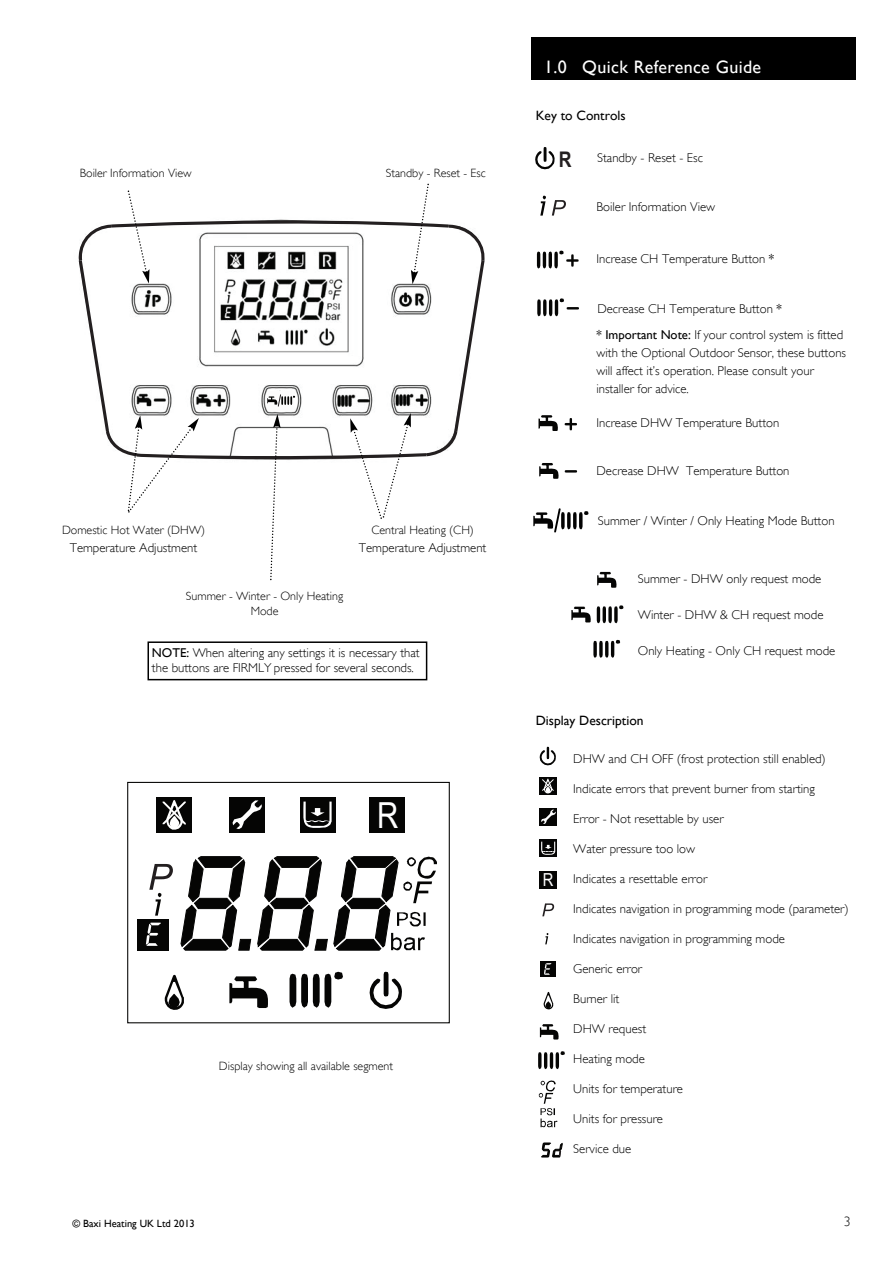
<style>
.page{position:relative;width:893px;height:1263px;background:#fff}
.page>*{position:absolute;margin:0;border:0;box-sizing:border-box;transform-origin:0 0}
.t1{font:36px "Arial Narrow";color:#fff}
.t2{font:700 21.6px "Arial Narrow";color:#231f20}
.t3{font:18px "Gill Sans";letter-spacing:.02em;color:#fff}
.t4{font:18px "Arial Narrow";color:#fff}
.t5{font:13.5px "Gill Sans";color:#000}
.t6{font:300 13.5px "Gill Sans";color:#000}
.t7{font:300 12.75px/18px "Gill Sans";color:#000}
.t8{font:300 12px/15px "Gill Sans";color:#000;text-align:center}
.t9{font:10.5px "Gill Sans";color:#000}
.s1{font-weight:400}
</style>
<div class="page">
<div style="left:531px;top:37px;width:324px;height:43px;background:#000"></div>
<div style="left:127px;top:782px;width:323px;height:241px;border:1px solid #050504"></div>
<div style="left:156px;top:797px;width:35px;height:35px;background:#050504"></div>
<svg style="left:163px;top:800px;width:23px;height:30px"></svg>
<div style="left:229px;top:797px;width:35px;height:35px;background:#050504"></div>
<svg style="left:233px;top:800px;width:29px;height:29px"></svg>
<svg style="left:370px;top:972px;width:32px;height:37px"></svg>
<svg style="left:290px;top:972px;width:53px;height:36px"></svg>
<svg style="left:164px;top:975px;width:20px;height:35px"></svg>
<svg style="left:258px;top:856px;width:69px;height:94px"></svg>
<svg style="left:334px;top:856px;width:103px;height:95px"></svg>
<div style="left:138px;top:919px;width:31px;height:31px;background:#050504"></div>
<svg style="left:146px;top:923px;width:15px;height:23px"></svg>
<svg style="left:181px;top:856px;width:70px;height:94px"></svg>
<svg style="left:149px;top:864px;width:24px;height:52px"></svg>
<div style="left:370px;top:797px;width:35px;height:35px;background:#050504"></div>
<div style="left:300px;top:797px;width:35px;height:35px;background:#050504"></div>
<svg style="left:303px;top:801px;width:29px;height:27px"></svg>
<svg style="left:229px;top:976px;width:39px;height:32px"></svg>
<div style="left:539px;top:777px;width:17px;height:18px;background:#050504"></div>
<svg style="left:542px;top:778px;width:12px;height:15px"></svg>
<div style="left:539px;top:808px;width:18px;height:18px;background:#050504"></div>
<svg style="left:541px;top:810px;width:15px;height:14px"></svg>
<svg style="left:540px;top:747px;width:16px;height:18px"></svg>
<svg style="left:538px;top:1051px;width:27px;height:18px"></svg>
<svg style="left:543px;top:992px;width:10px;height:18px"></svg>
<svg style="left:545px;top:933px;width:3px;height:11px"></svg>
<div style="left:540px;top:961px;width:16px;height:16px;background:#050504"></div>
<svg style="left:544px;top:963px;width:7px;height:12px"></svg>
<svg style="left:542px;top:903px;width:12px;height:13px"></svg>
<div style="left:539px;top:871px;width:18px;height:17px;background:#050504"></div>
<svg style="left:540px;top:839px;width:17px;height:18px"></svg>
<svg style="left:540px;top:842px;width:15px;height:14px"></svg>
<svg style="left:540px;top:1024px;width:19px;height:15px"></svg>
<svg style="left:539px;top:1080px;width:19px;height:47px"></svg>
<svg style="left:537px;top:251px;width:42px;height:18px"></svg>
<svg style="left:537px;top:298px;width:42px;height:18px"></svg>
<svg style="left:535px;top:147px;width:20px;height:22px"></svg>
<svg style="left:540px;top:196px;width:6px;height:20px"></svg>
<svg style="left:552px;top:200px;width:14px;height:16px"></svg>
<svg style="left:565px;top:418px;width:12px;height:12px"></svg>
<svg style="left:538px;top:415px;width:20px;height:16px"></svg>
<svg style="left:565px;top:470px;width:12px;height:3px"></svg>
<svg style="left:539px;top:463px;width:20px;height:16px"></svg>
<svg style="left:533px;top:508px;width:55px;height:25px"></svg>
<svg style="left:78px;top:183px;width:407px;height:398px"></svg>
<svg style="left:597px;top:572px;width:19px;height:16px"></svg>
<svg style="left:571px;top:607px;width:20px;height:15px"></svg>
<svg style="left:597px;top:605px;width:26px;height:18px"></svg>
<svg style="left:593px;top:640px;width:27px;height:18px"></svg>
<div style="left:147px;top:641px;width:280px;height:39px;border:2px solid #000"></div>
<svg style="left:541px;top:1142px;width:22px;height:16px"></svg>
<h3 class="t3" style="left:544px;top:57px;width:219px">1.0 Quick Reference Guide</h3>
<p class="t8" style="left:80px;top:165px;width:113px">Boiler Information View</p>
<p class="t8" style="left:386px;top:165px;width:101px">Standby - Reset - Esc</p>
<p class="t8" style="left:62px;top:523px;width:145px">Domestic Hot Water (DHW)</p>
<p class="t7" style="left:70px;top:539px;width:129px">Temperature Adjustment</p>
<p class="t8" style="left:186px;top:589px;width:159px">Summer - Winter - Only Heating<br>Mode</p>
<p class="t8" style="left:371px;top:523px;width:104px">Central Heating (CH)</p>
<p class="t7" style="left:359px;top:539px;width:129px">Temperature Adjustment</p>
<p class="t5" style="left:536px;top:108px;width:91px">Key to Controls</p>
<h2 class="t2" style="left:559px;top:147px;width:14px">R</h2>
<p class="t7" style="left:597px;top:149px;width:107px">Standby - Reset - Esc</p>
<p class="t7" style="left:596px;top:197px;width:120px">Boiler Information View</p>
<p class="t7" style="left:596px;top:249px;width:179px">Increase CH Temperature Button <span class="s1">*</span></p>
<p class="t7" style="left:596px;top:296px;width:248px;line-height:25.8px">Decrease CH Temperature Button <span class="s1">*<br>* Important Note:</span> If your control system is fitted</p>
<p class="t7" style="left:596px;top:344px;width:251px">with the Optional Outdoor Sensor, these buttons will affect it’s operation. Please consult your installer for advice.</p>
<p class="t7" style="left:596px;top:414px;width:184px">Increase DHW Temperature Button</p>
<p class="t7" style="left:596px;top:462px;width:195px">Decrease DHW Temperature Button</p>
<p class="t7" style="left:598px;top:512px;width:238px">Summer / Winter / Only Heating Mode Button</p>
<p class="t7" style="left:638px;top:570px;width:185px">Summer - DHW only request mode</p>
<p class="t7" style="left:638px;top:606px;width:187px">Winter - DHW &amp; CH request mode</p>
<p class="t7" style="left:152px;top:643px;width:269px"><span class="s1">NOTE:</span> When altering any settings it is necessary that</p>
<p class="t7" style="left:638px;top:642px;width:199px">Only Heating - Only CH request mode</p>
<p class="t7" style="left:152px;top:658px;width:263px">the buttons are FIRMLY pressed for several seconds.</p>
<h1 class="t1" style="left:377px;top:794px;width:23px">R</h1>
<p class="t8" style="left:219px;top:1058px;width:176px">Display showing all available segment</p>
<p class="t5" style="left:536px;top:713px;width:109px">Display Description</p>
<h3 class="t4" style="left:543px;top:870px;width:12px">R</h3>
<p class="t7" style="left:573px;top:749px;width:254px">DHW and CH OFF (frost protection still enabled)</p>
<p class="t7" style="left:573px;top:779px;width:243px">Indicate errors that prevent burner from starting</p>
<p class="t7" style="left:573px;top:809px;width:152px">Error - Not resettable by user</p>
<p class="t7" style="left:573px;top:839px;width:123px">Water pressure too low</p>
<p class="t7" style="left:573px;top:869px;width:136px">Indicates a resettable error</p>
<p class="t7" style="left:573px;top:899px;width:277px">Indicates navigation in programming mode (parameter)</p>
<p class="t7" style="left:573px;top:929px;width:213px">Indicates navigation in programming mode</p>
<p class="t7" style="left:573px;top:959px;width:70px">Generic error</p>
<p class="t7" style="left:573px;top:989px;width:48px">Burner lit</p>
<p class="t7" style="left:573px;top:1019px;width:74px">DHW request</p>
<p class="t7" style="left:573px;top:1049px;width:73px">Heating mode</p>
<p class="t7" style="left:573px;top:1079px;width:111px">Units for temperature</p>
<p class="t7" style="left:573px;top:1109px;width:91px">Units for pressure</p>
<p class="t7" style="left:573px;top:1139px;width:60px">Service due</p>
<p class="t9" style="left:72px;top:1217px;width:124px">© Baxi Heating UK Ltd 2013</p>
<p class="t6" style="left:844px;top:1214px;width:8px">3</p>
</div>
